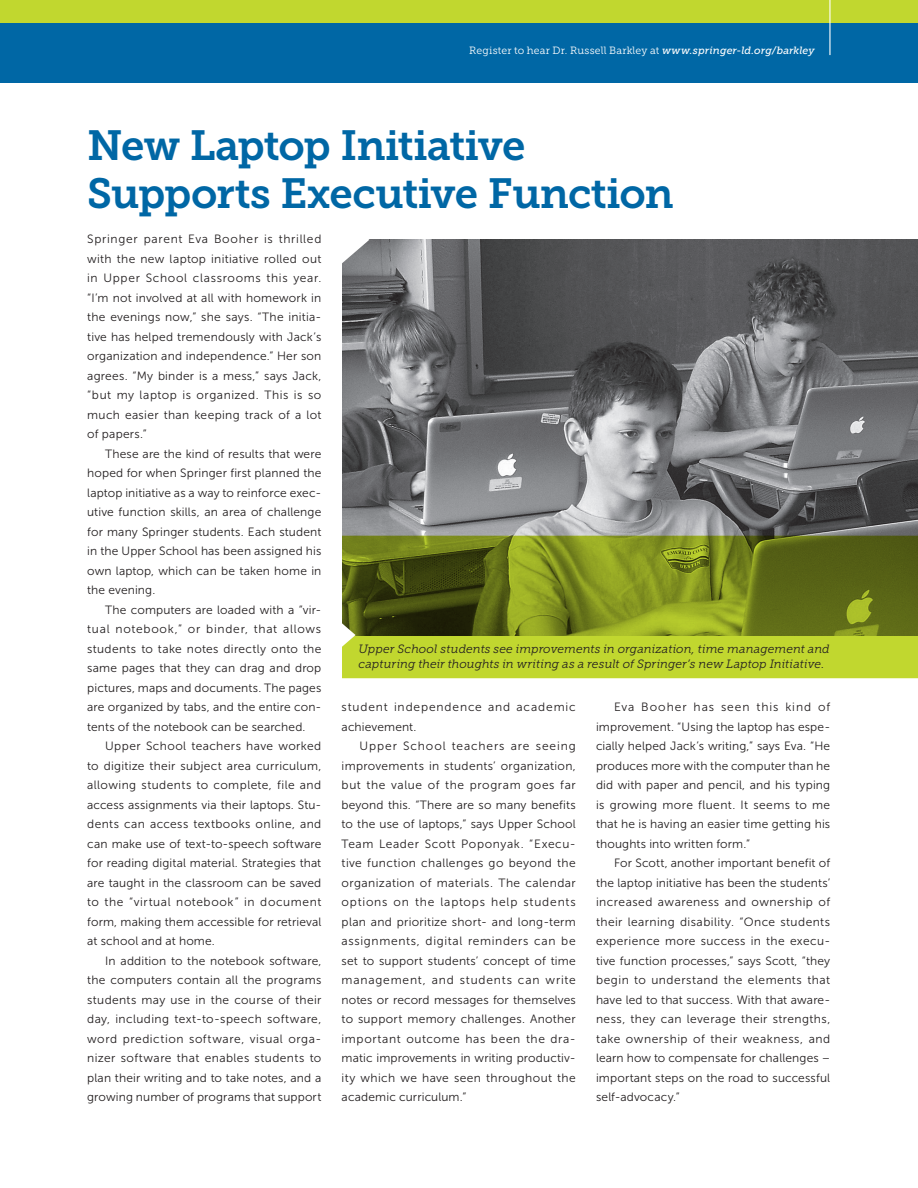
<style>
.page{position:relative;width:918px;height:1188px;background:#fff}
.page>*{position:absolute;margin:0;border:0;box-sizing:border-box;transform-origin:0 0}
.t1{font:42px/48px "Museo Slab 700";letter-spacing:-.025em;color:#0067a5}
.t2{font:12px/19.5px "Museo Sans 300";letter-spacing:.015em;color:#231f20;text-align:justify}
.t3{font:italic 12px/15px "Museo Slab 300";letter-spacing:.005em;color:#231f20}
.t4{font:12px/19.5px "Museo Sans 300";letter-spacing:.07em;color:#231f20}
.t5{font:10.5px "Museo Slab 300";letter-spacing:.015em;color:#fff}
.s1{font-family:"Museo Slab 500";font-style:italic}
</style>
<div class="page">
<div style="left:0;top:0;width:918px;height:82px;background:#0067a5"></div>
<div style="left:0;top:0;width:918px;height:23px;background:#c1d72f"></div>
<img style="left:342px;top:240px;width:576px;height:296px">
<svg style="left:342px;top:536px;width:576px;height:142px;background:#839320"></svg>
<svg style="left:342px;top:623px;width:14px;height:25px"></svg>
<svg style="left:342px;top:239px;width:27px;height:25px"></svg>
<hr style="left:829px;top:0;width:2px;height:55px;background:#fff">
<p class="t5" style="left:469px;top:45px;width:347px">Register to hear Dr. Russell Barkley at <span class="s1">www.springer-ld.org/barkley</span></p>
<h1 class="t1" style="left:87px;top:121px;width:588px">New Laptop Initiative<br>Supports Executive Function</h1>
<p class="t2" style="left:87px;top:230px;width:236px">Springer parent Eva Booher is thrilled with the new laptop initiative rolled out in Upper School classrooms this year. “I’m not involved at all with homework in the evenings now,” she says. “The initia&shy;tive has helped tremendously with Jack’s organization and independence.” Her son agrees. “My binder is a mess,” says Jack, “but my laptop is organized. This is so much easier than keeping track of a lot of papers.”</p>
<p class="t2" style="left:87px;top:444px;width:236px;text-indent:18px">These are the kind of results that were hoped for when Springer first planned the laptop initiative as a way to reinforce exec&shy;utive function skills, an area of challenge for many Springer students. Each student in the Upper School has been assigned his own laptop, which can be taken home in the evening.</p>
<p class="t2" style="left:87px;top:600px;width:236px;text-indent:18px">The computers are loaded with a “vir&shy;tual notebook,” or binder, that allows students to take notes directly onto the same pages that they can drag and drop pictures, maps and documents. The pages are organized by tabs, and the entire con&shy;tents of the notebook can be searched.</p>
<p class="t2" style="left:87px;top:737px;width:236px;text-indent:18px">Upper School teachers have worked to digitize their subject area curriculum, allowing students to complete, file and access assignments via their laptops. Stu&shy;dents can access textbooks online, and can make use of text-to-speech software for reading digital material. Strategies that are taught in the classroom can be saved to the “virtual notebook” in document form, making them accessible for retrieval at school and at home.</p>
<p class="t2" style="left:87px;top:951px;width:236px;text-indent:18px">In addition to the notebook software, the computers contain all the programs students may use in the course of their day, including text-to-speech software, word prediction software, visual orga&shy;nizer software that enables students to plan their writing and to take notes, and a growing number of programs that support</p>
<p class="t3" style="left:359px;top:642px;width:473px">Upper School students see improvements in organization, time management and capturing their thoughts in writing as a result of Springer’s new Laptop Initiative.</p>
<p class="t2" style="left:596px;top:698px;width:236px;text-indent:18px">Eva Booher has seen this kind of improvement. “Using the laptop has espe&shy;cially helped Jack’s writing,” says Eva. “He produces more with the computer than he did with paper and pencil, and his typing is growing more fluent. It seems to me that he is having an easier time getting his thoughts into written form.”</p>
<p class="t2" style="left:596px;top:854px;width:236px;text-indent:18px">For Scott, another important benefit of the laptop initiative has been the students’ increased awareness and ownership of their learning disability. “Once students experience more success in the execu&shy;tive function processes,” says Scott, “they begin to understand the elements that have led to that success. With that aware&shy;ness, they can leverage their strengths, take ownership of their weakness, and learn how to compensate for challenges – important steps on the road to successful self-advocacy.”</p>
<p class="t4" style="left:342px;top:698px;width:236px">student independence and academic achievement.</p>
<p class="t2" style="left:342px;top:737px;width:236px;text-indent:18px">Upper School teachers are seeing improvements in students’ organization, but the value of the program goes far beyond this. “There are so many benefits to the use of laptops,” says Upper School Team Leader Scott Poponyak. “Execu&shy;tive function challenges go beyond the organization of materials. The calendar options on the laptops help students plan and prioritize short- and long-term assignments, digital reminders can be set to support students’ concept of time management, and students can write notes or record messages for themselves to support memory challenges. Another important outcome has been the dra&shy;matic improvements in writing productiv&shy;ity which we have seen throughout the academic curriculum.”</p>
</div>
